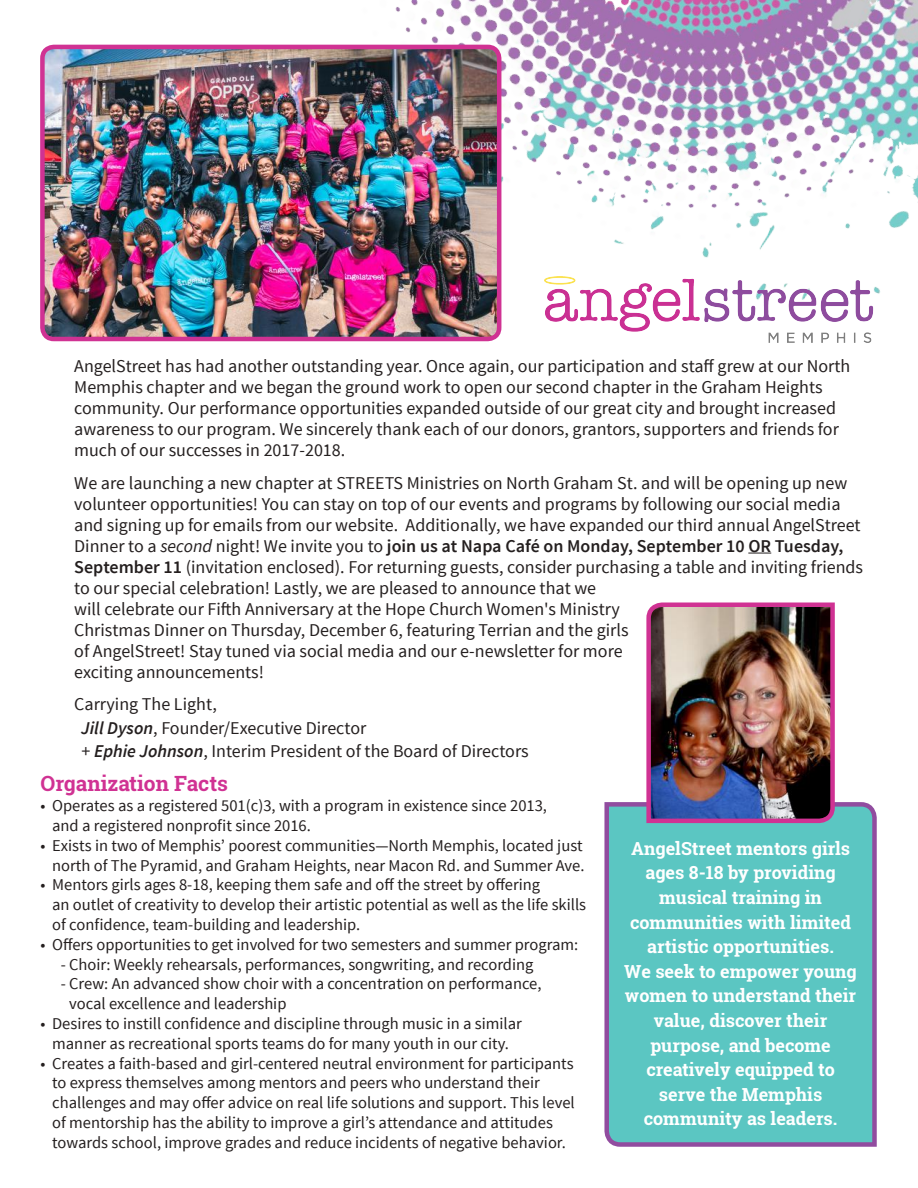
<style>
.page{position:relative;width:918px;height:1188px;background:#fff}
.page>*{position:absolute;margin:0;border:0;box-sizing:border-box;transform-origin:0 0}
.t1{font:700 21px "Roboto Slab";color:#d03293}
.t2{font:18px/21px "Source Sans Pro";color:#241f1f}
.t3{font:700 18px/24.6px "Roboto Slab";color:#fff;text-align:center}
.t4{font:16.5px/19.8px "Source Sans Pro";color:#241f1f}
.s1{font-style:italic}
.s2{font-weight:600}
.s3{font-weight:600;font-style:italic}
</style>
<div class="page">
<img style="left:156px;top:0;width:762px;height:342px">
<img style="left:545px;top:277px;width:333px;height:66px">
<img style="left:45px;top:47px;width:454px;height:292px">
<div style="left:40px;top:45px;width:461px;height:296px;border:4px solid #d03293;border-radius:11px"></div>
<svg style="left:748px;top:553px;width:23px;height:1px"></svg>
<div style="left:604px;top:802px;width:273px;height:345px;background:#5bc6c2"></div>
<img style="left:644px;top:602px;width:193px;height:223px">
<p class="t2" style="left:74px;top:356px;width:777px">AngelStreet has had another outstanding year. Once again, our participation and staff grew at our North Memphis chapter and we began the ground work to open our second chapter in the Graham Heights community. Our performance opportunities expanded outside of our great city and brought increased awareness to our program. We sincerely thank each of our donors, grantors, supporters and friends for much of our successes in 2017-2018.</p>
<p class="t2" style="left:74px;top:473px;width:790px">We are launching a new chapter at STREETS Ministries on North Graham St. and will be opening up new volunteer opportunities! You can stay on top of our events and programs by following our social media and signing up for emails from our website. Additionally, we have expanded our third annual AngelStreet Dinner to a <span class="s1">second</span> night! We invite you to <span class="s2">join us at Napa Café on Monday, September 10 OR Tuesday, September 11</span> (invitation enclosed). For returning guests, consider purchasing a table and inviting friends to our special celebration! Lastly, we are pleased to announce that we<br>will celebrate our Fifth Anniversary at the Hope Church Women's Ministry<br>Christmas Dinner on Thursday, December 6, featuring Terrian and the girls<br>of AngelStreet! Stay tuned via social media and our e-newsletter for more<br>exciting announcements!</p>
<p class="t2" style="left:81px;top:693px;width:449px;line-height:23.4px;text-indent:-7px">Carrying The Light,<br><span class="s3">Jill Dyson</span>, Founder/Executive Director<br>+ <span class="s3">Ephie Johnson</span>, Interim President of the Board of Directors</p>
<p class="t1" style="left:40px;top:769px;width:189px">Organization Facts</p>
<p class="t4" style="left:52px;top:796px;width:496px;text-indent:-12px">• Operates as a registered 501(c)3, with a program in existence since 2013, and a registered nonprofit since 2016.</p>
<p class="t4" style="left:40px;top:836px;width:546px;text-align:right">• Exists in two of Memphis’ poorest communities—North Memphis, located just north of The Pyramid, and Graham Heights, near Macon Rd. and Summer Ave.</p>
<p class="t4" style="left:52px;top:875px;width:536px;text-indent:-12px">• Mentors girls ages 8-18, keeping them safe and off the street by offering<br>an outlet of creativity to develop their artistic potential as well as the life skills of confidence, team-building and leadership.</p>
<p class="t4" style="left:40px;top:935px;width:539px">• Offers opportunities to get involved for two semesters and summer program:</p>
<p class="t4" style="left:61px;top:955px;width:474px">- Choir: Weekly rehearsals, performances, songwriting, and recording</p>
<p class="t4" style="left:69px;top:974px;width:474px;text-indent:-8px">- Crew: An advanced show choir with a concentration on performance, vocal excellence and leadership</p>
<p class="t4" style="left:40px;top:1014px;width:483px;text-align:center">• Desires to instill confidence and discipline through music in a similar manner as recreational sports teams do for many youth in our city.</p>
<p class="t4" style="left:52px;top:1054px;width:524px;text-indent:-12px">• Creates a faith-based and girl-centered neutral environment for participants to express themselves among mentors and peers who understand their challenges and may offer advice on real life solutions and support. This level of mentorship has the ability to improve a girl’s attendance and attitudes towards school, improve grades and reduce incidents of negative behavior.</p>
<p class="t3" style="left:624px;top:836px;width:234px">AngelStreet mentors girls ages 8-18 by providing musical training in communities with limited artistic opportunities.<br>We seek to empower young women to understand their value, discover their purpose, and become creatively equipped to serve the Memphis community as leaders.</p>
</div>
